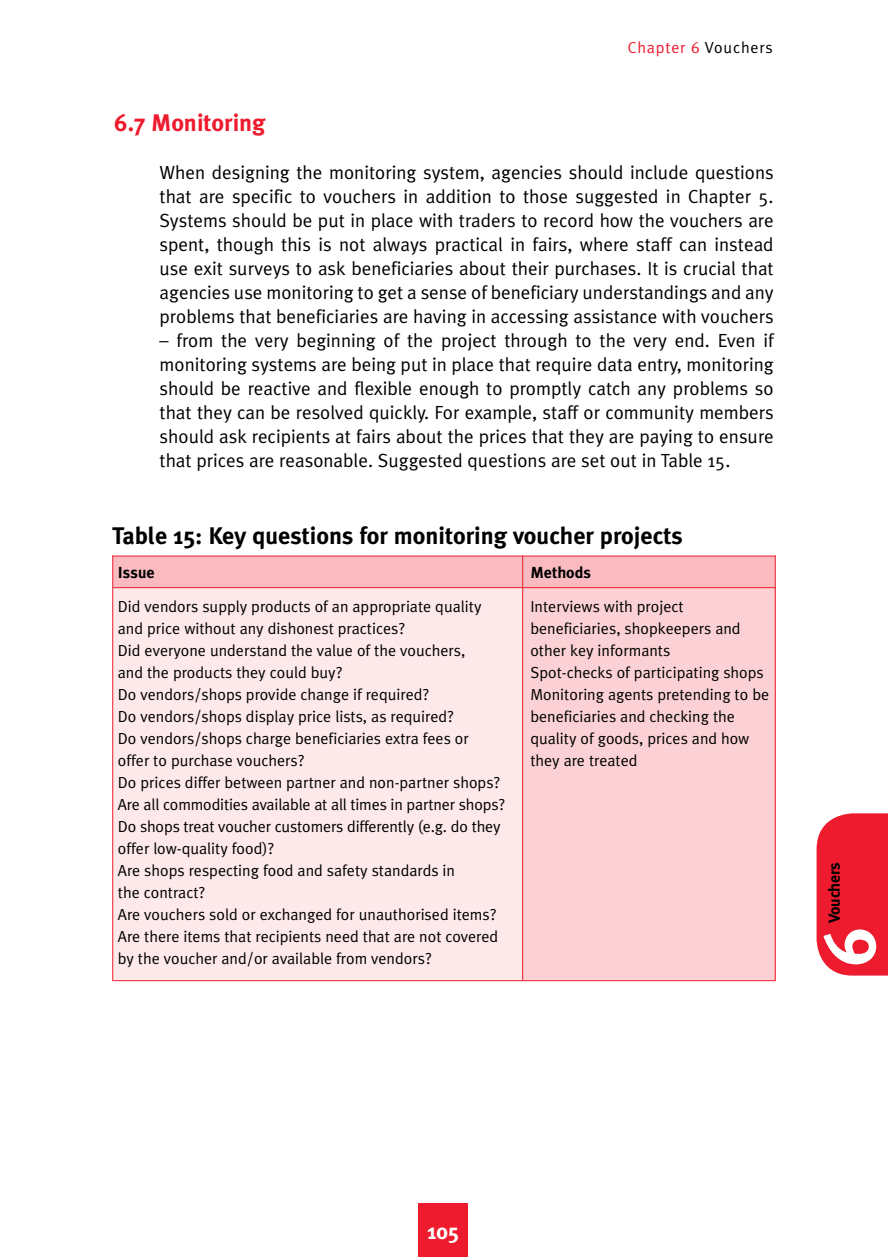
<style>
.page{position:relative;width:888px;height:1257px;background:#fff}
.page>*{position:absolute;margin:0;border:0;box-sizing:border-box;transform-origin:0 0}
.t1{font:700 72px "Meta Plus";color:#fff}
.t2{font:700 24px "Meta Plus";color:#000}
.t3{font:700 24px "Meta Plus";color:#ed1b2d}
.t4{font:700 22px "Meta Plus";color:#fff}
.t5{font:19px/24px "Meta Plus Normal";color:#000;text-align:justify}
.t6{font:16px/22px "Meta Plus Normal";color:#000}
.t7{font:700 16px "Meta Plus";color:#000}
.t8{font:16px "Meta Plus Normal";letter-spacing:.05em;color:#ed1b2d}
.s1{color:#000}
</style>
<div class="page">
<div style="left:113px;top:556px;width:662px;height:31px;background:#fabbc0"></div>
<div style="left:113px;top:588px;width:409px;height:392px;background:#fde8ea"></div>
<div style="left:523px;top:588px;width:252px;height:392px;background:#fbd1d5"></div>
<div style="left:418px;top:1203px;width:50px;height:53px;background:#ed1b2d"></div>
<hr style="left:112px;top:555px;width:663px;height:1px;background:#ed1b2d">
<hr style="left:113px;top:587px;width:662px;height:1px;background:#ed1b2d">
<hr style="left:112px;top:555px;width:1px;height:425px;background:#ed1b2d">
<hr style="left:774px;top:555px;width:1px;height:425px;background:#ed1b2d">
<hr style="left:522px;top:555px;width:1px;height:425px;background:#ed1b2d">
<hr style="left:112px;top:980px;width:663px;height:1px;background:#ed1b2d">
<svg style="left:816px;top:813px;width:72px;height:162px;background:#ee2839"></svg>
<p class="t8" style="left:628px;top:38px;width:146px">Chapter 6 <span class="s1">Vouchers</span></p>
<h2 class="t3" style="left:114px;top:108px;width:153px">6.7 Monitoring</h2>
<p class="t5" style="left:160px;top:160px;width:615px">When designing the monitoring system, agencies should include questions that are specific to vouchers in addition to those suggested in Chapter 5.<br>Systems should be put in place with traders to record how the vouchers are spent, though this is not always practical in fairs, where staff can instead use exit surveys to ask beneficiaries about their purchases. It is crucial that agencies use monitoring to get a sense of beneficiary understandings and any problems that beneficiaries are having in accessing assistance with vouchers</p>
<p class="t5" style="left:160px;top:328px;width:615px">– from the very beginning of the project through to the very end. Even if monitoring systems are being put in place that require data entry, monitoring should be reactive and flexible enough to promptly catch any problems so that they can be resolved quickly. For example, staff or community members should ask recipients at fairs about the prices that they are paying to ensure that prices are reasonable. Suggested questions are set out in Table 15.</p>
<h2 class="t2" style="left:112px;top:521px;width:572px">Table 15: Key questions for monitoring voucher projects</h2>
<p class="t7" style="left:118px;top:562px;width:38px">Issue</p>
<p class="t7" style="left:530px;top:562px;width:62px">Methods</p>
<p class="t6" style="left:118px;top:595px;width:365px">Did vendors supply products of an appropriate quality</p>
<p class="t6" style="left:530px;top:595px;width:155px">Interviews with project</p>
<p class="t6" style="left:118px;top:617px;width:289px">and price without any dishonest practices?</p>
<p class="t6" style="left:530px;top:617px;width:212px">beneficiaries, shopkeepers and</p>
<p class="t6" style="left:118px;top:639px;width:349px">Did everyone understand the value of the vouchers,</p>
<p class="t6" style="left:530px;top:639px;width:141px">other key informants</p>
<p class="t6" style="left:118px;top:661px;width:226px">and the products they could buy?</p>
<p class="t6" style="left:530px;top:661px;width:235px">Spot-checks of participating shops</p>
<p class="t6" style="left:118px;top:683px;width:313px">Do vendors/shops provide change if required?</p>
<p class="t6" style="left:530px;top:683px;width:240px">Monitoring agents pretending to be</p>
<p class="t6" style="left:118px;top:705px;width:338px">Do vendors/shops display price lists, as required?</p>
<p class="t6" style="left:530px;top:705px;width:206px">beneficiaries and checking the</p>
<p class="t6" style="left:118px;top:727px;width:352px">Do vendors/shops charge beneficiaries extra fees or</p>
<p class="t6" style="left:530px;top:727px;width:220px">quality of goods, prices and how</p>
<p class="t6" style="left:118px;top:749px;width:188px">offer to purchase vouchers?</p>
<p class="t6" style="left:530px;top:749px;width:109px">they are treated</p>
<p class="t6" style="left:118px;top:771px;width:389px">Do prices differ between partner and non-partner shops?<br>Are all commodities available at all times in partner shops?<br>Do shops treat voucher customers differently (e.g. do they offer low-quality food)?<br>Are shops respecting food and safety standards in<br>the contract?<br>Are vouchers sold or exchanged for unauthorised items?<br>Are there items that recipients need that are not covered by the voucher and/or available from vendors?</p>
<p class="t7" style="left:825px;top:923px;width:63px;rotate:-90deg">Vouchers</p>
<h1 class="t1" style="left:808px;top:966px;width:36px;rotate:-90deg">6</h1>
<h3 class="t4" style="left:427px;top:1218px;width:32px">105</h3>
</div>
